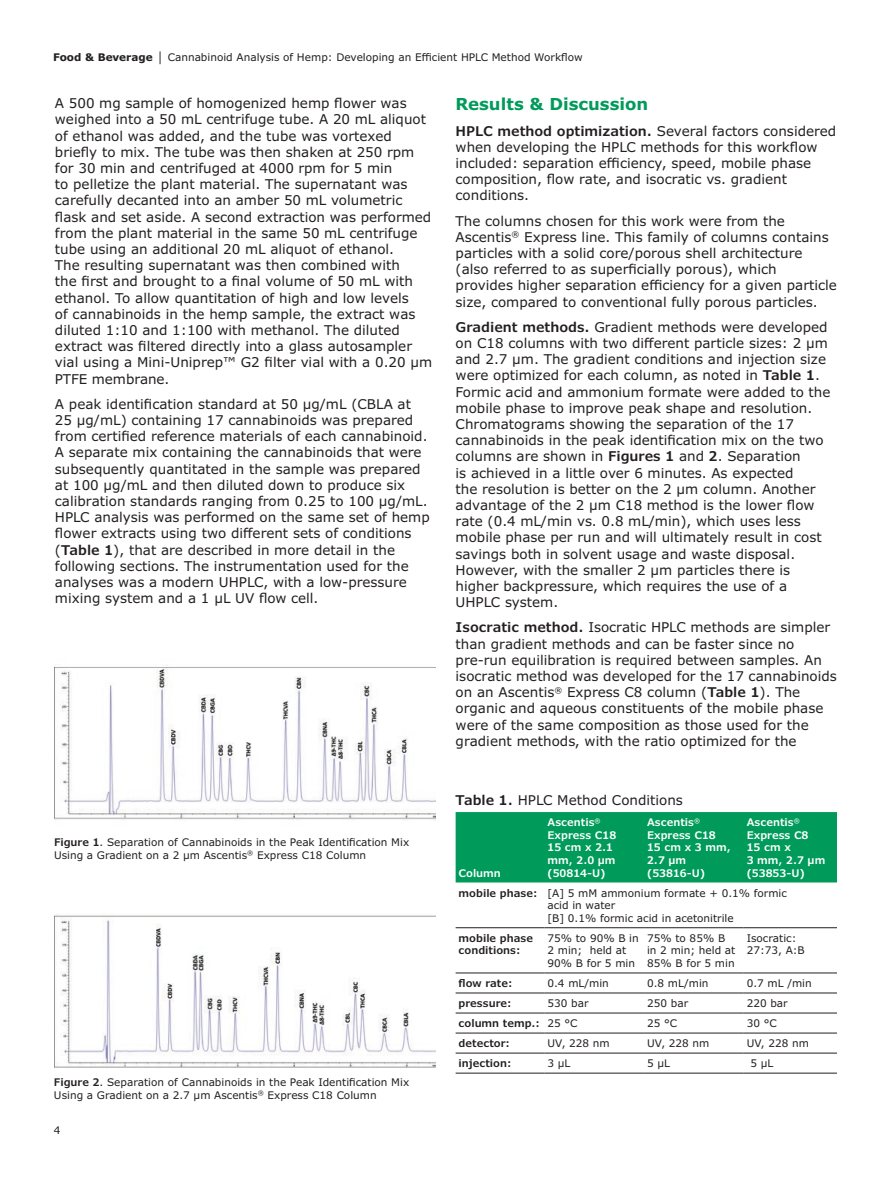
<style>
.page{position:relative;width:891px;height:1188px;background:#fff}
.page>*{position:absolute;margin:0;border:0;box-sizing:border-box;transform-origin:0 0}
.t1{font:700 16.5px "Verdana Pro";color:#009b5a}
.t2{font:13.5px/16.2px "Verdana Pro";color:#231f20}
.t3{font:10.5px/12.6px "Verdana Pro";color:#231f20}
.t4{font:600 10.5px/12.6px "Verdana Pro";color:#fff}
.t5{font:600 10.5px/12.6px "Verdana Pro";color:#231f20}
.s1{font-weight:700}
.s2{font-weight:600}
.s3{font-weight:400}
</style>
<div class="page">
<img style="left:54px;top:667px;width:381px;height:153px">
<img style="left:54px;top:915px;width:381px;height:153px">
<div style="left:456px;top:812px;width:381px;height:71px;background:#009b5a"></div>
<hr style="left:456px;top:927px;width:88px;height:1px;background:#231f20">
<hr style="left:544px;top:927px;width:100px;height:1px;background:#231f20">
<hr style="left:644px;top:927px;width:100px;height:1px;background:#231f20">
<hr style="left:744px;top:927px;width:93px;height:1px;background:#231f20">
<hr style="left:456px;top:973px;width:88px;height:1px;background:#231f20">
<hr style="left:544px;top:973px;width:100px;height:1px;background:#231f20">
<hr style="left:644px;top:973px;width:100px;height:1px;background:#231f20">
<hr style="left:744px;top:973px;width:93px;height:1px;background:#231f20">
<hr style="left:456px;top:993px;width:88px;height:1px;background:#231f20">
<hr style="left:544px;top:993px;width:100px;height:1px;background:#231f20">
<hr style="left:644px;top:993px;width:100px;height:1px;background:#231f20">
<hr style="left:744px;top:993px;width:93px;height:1px;background:#231f20">
<hr style="left:456px;top:1013px;width:88px;height:1px;background:#231f20">
<hr style="left:544px;top:1013px;width:100px;height:1px;background:#231f20">
<hr style="left:644px;top:1013px;width:100px;height:1px;background:#231f20">
<hr style="left:744px;top:1013px;width:93px;height:1px;background:#231f20">
<hr style="left:456px;top:1033px;width:88px;height:1px;background:#231f20">
<hr style="left:544px;top:1033px;width:100px;height:1px;background:#231f20">
<hr style="left:644px;top:1033px;width:100px;height:1px;background:#231f20">
<hr style="left:744px;top:1033px;width:93px;height:1px;background:#231f20">
<hr style="left:456px;top:1053px;width:88px;height:1px;background:#231f20">
<hr style="left:544px;top:1053px;width:100px;height:1px;background:#231f20">
<hr style="left:644px;top:1053px;width:100px;height:1px;background:#231f20">
<hr style="left:744px;top:1053px;width:93px;height:1px;background:#231f20">
<hr style="left:456px;top:1073px;width:88px;height:1px;background:#231f20">
<hr style="left:544px;top:1073px;width:100px;height:1px;background:#231f20">
<hr style="left:644px;top:1073px;width:100px;height:1px;background:#231f20">
<hr style="left:744px;top:1073px;width:93px;height:1px;background:#231f20">
<p class="t3" style="left:53px;top:51px;width:531px"><span class="s1">Food &amp; Beverage</span> │ Cannabinoid Analysis of Hemp: Developing an Efficient HPLC Method Workflow</p>
<p class="t2" style="left:55px;top:95px;width:379px">A 500 mg sample of homogenized hemp flower was weighed into a 50 mL centrifuge tube. A 20 mL aliquot of ethanol was added, and the tube was vortexed briefly to mix. The tube was then shaken at 250 rpm for 30 min and centrifuged at 4000 rpm for 5 min<br>to pelletize the plant material. The supernatant was carefully decanted into an amber 50 mL volumetric flask and set aside. A second extraction was performed from the plant material in the same 50 mL centrifuge tube using an additional 20 mL aliquot of ethanol.<br>The resulting supernatant was then combined with<br>the first and brought to a final volume of 50 mL with ethanol. To allow quantitation of high and low levels<br>of cannabinoids in the hemp sample, the extract was diluted 1:10 and 1:100 with methanol. The diluted extract was filtered directly into a glass autosampler vial using a Mini-Uniprep™ G2 filter vial with a 0.20 µm PTFE membrane.</p>
<p class="t2" style="left:55px;top:396px;width:376px">A peak identification standard at 50 µg/mL (CBLA at 25 µg/mL) containing 17 cannabinoids was prepared from certified reference materials of each cannabinoid.<br>A separate mix containing the cannabinoids that were subsequently quantitated in the sample was prepared at 100 µg/mL and then diluted down to produce six calibration standards ranging from 0.25 to 100 µg/mL.<br>HPLC analysis was performed on the same set of hemp flower extracts using two different sets of conditions (<span class="s2">Table 1</span>), that are described in more detail in the following sections. The instrumentation used for the analyses was a modern UHPLC, with a low-pressure mixing system and a 1 µL UV flow cell.</p>
<p class="t1" style="left:456px;top:94px;width:194px">Results &amp; Discussion</p>
<p class="t2" style="left:456px;top:123px;width:382px"><span class="s2">HPLC method optimization.</span> Several factors considered when developing the HPLC methods for this workflow included: separation efficiency, speed, mobile phase composition, flow rate, and isocratic vs. gradient conditions.</p>
<p class="t2" style="left:456px;top:213px;width:383px">The columns chosen for this work were from the Ascentis<sup>®</sup> Express line. This family of columns contains particles with a solid core/porous shell architecture (also referred to as superficially porous), which provides higher separation efficiency for a given particle size, compared to conventional fully porous particles.</p>
<p class="t2" style="left:456px;top:319px;width:376px"><span class="s2">Gradient methods.</span> Gradient methods were developed on C18 columns with two different particle sizes: 2 µm and 2.7 µm. The gradient conditions and injection size were optimized for each column, as noted in <span class="s2">Table 1</span>.<br>Formic acid and ammonium formate were added to the mobile phase to improve peak shape and resolution.<br>Chromatograms showing the separation of the 17 cannabinoids in the peak identification mix on the two columns are shown in <span class="s2">Figures 1</span> and <span class="s2">2</span>. Separation<br>is achieved in a little over 6 minutes. As expected<br>the resolution is better on the 2 µm column. Another advantage of the 2 µm C18 method is the lower flow rate (0.4 mL/min vs. 0.8 mL/min), which uses less mobile phase per run and will ultimately result in cost savings both in solvent usage and waste disposal.<br>However, with the smaller 2 µm particles there is higher backpressure, which requires the use of a UHPLC system.</p>
<p class="t2" style="left:456px;top:620px;width:383px"><span class="s2">Isocratic method.</span> Isocratic HPLC methods are simpler than gradient methods and can be faster since no pre-run equilibration is required between samples. An isocratic method was developed for the 17 cannabinoids on an Ascentis<sup>®</sup> Express C8 column (<span class="s2">Table 1</span>). The organic and aqueous constituents of the mobile phase were of the same composition as those used for the gradient methods, with the ratio optimized for the</p>
<p class="t3" style="left:54px;top:836px;width:357px"><span class="s2">Figure 1</span>. Separation of Cannabinoids in the Peak Identification Mix<br>Using a Gradient on a 2 µm Ascentis<sup>®</sup> Express C18 Column</p>
<p class="t3" style="left:54px;top:1076px;width:357px"><span class="s2">Figure 2</span>. Separation of Cannabinoids in the Peak Identification Mix<br>Using a Gradient on a 2.7 µm Ascentis<sup>®</sup> Express C18 Column</p>
<p class="t3" style="left:54px;top:1124px;width:8px">4</p>
<p class="t2" style="left:456px;top:793px;width:229px"><span class="s2">Table 1.</span> HPLC Method Conditions</p>
<p class="t4" style="left:547px;top:816px;width:70px">Ascentis<sup>®<br></sup>Express C18<br>15 cm x 2.1 mm, 2.0 µm (50814-U)</p>
<p class="t4" style="left:647px;top:816px;width:85px">Ascentis<sup>®<br></sup>Express C18<br>15 cm x 3 mm,<br>2.7 µm (53816-U)</p>
<p class="t4" style="left:747px;top:816px;width:80px">Ascentis<sup>®<br></sup>Express C8<br>15 cm x<br>3 mm, 2.7 µm (53853-U)</p>
<p class="t3" style="left:547px;top:887px;width:241px;text-indent:-89px"><span class="s2">mobile phase:</span> [A] 5 mM ammonium formate + 0.1% formic acid in water<br>[B] 0.1% formic acid in acetonitrile</p>
<p class="t5" style="left:459px;top:932px;width:76px">mobile phase conditions:</p>
<p class="t3" style="left:547px;top:932px;width:93px">75% to 90% B in<br>2 min; held at<br>90% B for 5 min</p>
<p class="t3" style="left:647px;top:932px;width:90px">75% to 85% B in 2 min; held at<br>85% B for 5 min</p>
<p class="t3" style="left:747px;top:932px;width:60px">Isocratic:<br>27:73, A:B</p>
<p class="t5" style="left:459px;top:977px;width:55px">flow rate:</p>
<p class="t3" style="left:547px;top:977px;width:63px">0.4 mL/min</p>
<p class="t3" style="left:647px;top:977px;width:63px">0.8 mL/min</p>
<p class="t3" style="left:747px;top:977px;width:67px">0.7 mL /min</p>
<p class="t5" style="left:459px;top:997px;width:54px">pressure:</p>
<p class="t3" style="left:547px;top:997px;width:43px">530 bar</p>
<p class="t3" style="left:647px;top:997px;width:43px">250 bar</p>
<p class="t3" style="left:747px;top:997px;width:43px">220 bar</p>
<p class="t5" style="left:459px;top:1017px;width:120px">column temp.: <span class="s3">25 °C</span></p>
<p class="t3" style="left:647px;top:1017px;width:32px">25 °C</p>
<p class="t3" style="left:747px;top:1017px;width:32px">30 °C</p>
<p class="t5" style="left:459px;top:1037px;width:53px">detector:</p>
<p class="t3" style="left:547px;top:1037px;width:64px">UV, 228 nm</p>
<p class="t3" style="left:647px;top:1037px;width:64px">UV, 228 nm</p>
<p class="t3" style="left:747px;top:1037px;width:64px">UV, 228 nm</p>
<p class="t5" style="left:459px;top:1057px;width:54px">injection:</p>
<p class="t3" style="left:547px;top:1057px;width:24px">3 µL</p>
<p class="t3" style="left:647px;top:1057px;width:24px">5 µL</p>
<p class="t3" style="left:750px;top:1057px;width:24px">5 µL</p>
<p class="t4" style="left:459px;top:866px;width:44px">Column</p>
</div>
